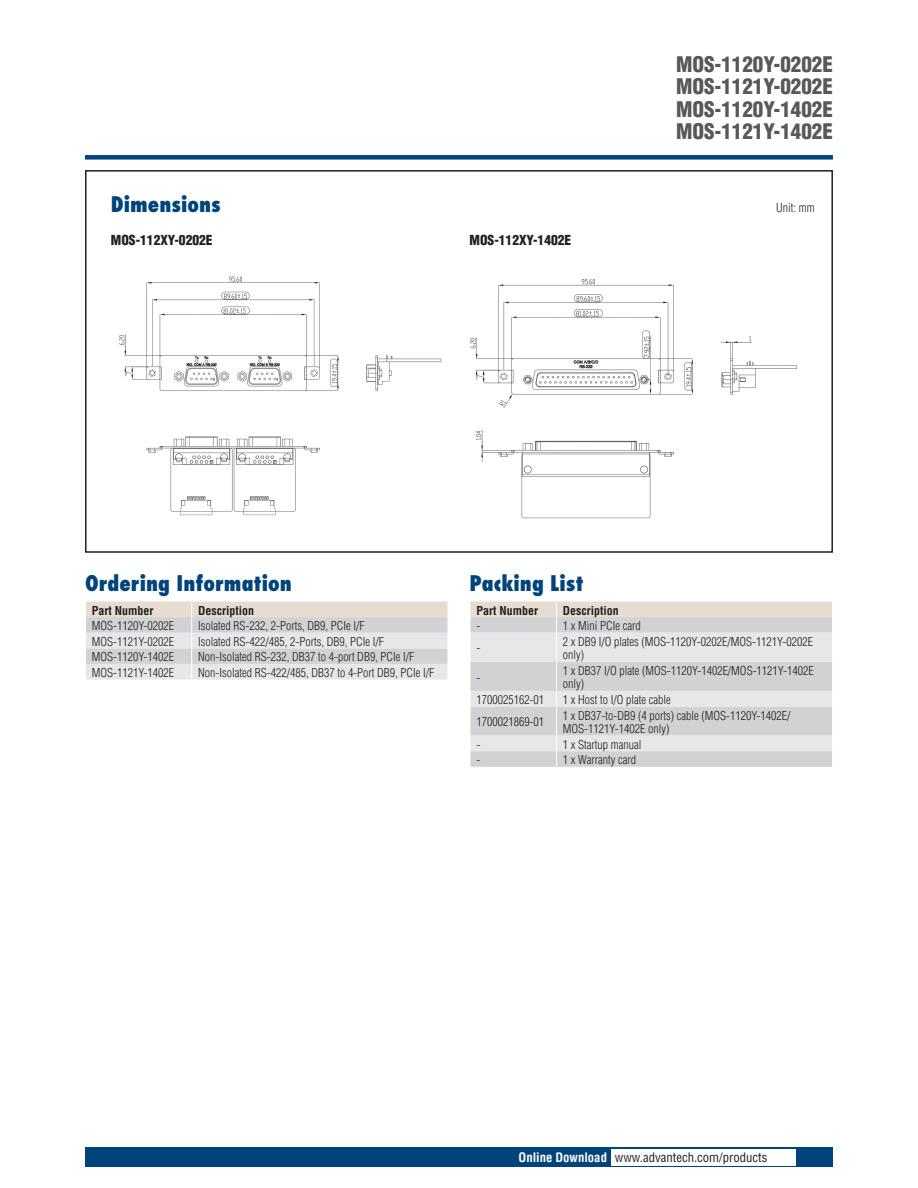
<style>
.page{position:relative;width:918px;height:1188px;background:#fff}
.page>*{position:absolute;margin:0;border:0;box-sizing:border-box;transform-origin:0 0}
.t1{font:900 condensed 21px/22.5px "Helvetica";color:#57585a;text-align:justify}
.t2{font:800 condensed 21px "Futura";color:#00447b}
.t3{font:900 condensed 13.5px "Helvetica";color:#231f20}
.t4{font:condensed 12.75px "Helvetica";color:#231f20}
.t5{font:300 condensed 12px/13.5px "Helvetica";color:#231f20}
.t6{font:700 condensed 12px "Helvetica";color:#231f20}
.s1{font-weight:700;color:#fff}
</style>
<div class="page">
<div style="left:85px;top:155px;width:748px;height:5px;background:#00447b"></div>
<div style="left:85px;top:1147px;width:748px;height:20px;background:#00447b"></div>
<div style="left:611px;top:1149px;width:184px;height:16px;background:#fff"></div>
<div style="left:85px;top:170px;width:748px;height:383px;border:2px solid #231f20"></div>
<svg style="left:86px;top:602px;width:362px;height:78px;background:#dedddc"></svg>
<svg style="left:470px;top:601px;width:362px;height:166px;background:#dbdbdb"></svg>
<img style="left:119px;top:276px;width:323px;height:239px">
<img style="left:470px;top:279px;width:328px;height:240px">
<h1 class="t2" style="left:111px;top:191px;width:111px">Dimensions</h1>
<p class="t3" style="left:111px;top:231px;width:103px">MOS-112XY-0202E</p>
<p class="t3" style="left:470px;top:231px;width:103px">MOS-112XY-1402E</p>
<h1 class="t1" style="left:676px;top:53px;width:158px">MOS-1120Y-0202E MOS-1121Y-0202E MOS-1120Y-1402E MOS-1121Y-1402E</h1>
<p class="t5" style="left:776px;top:201px;width:40px">Unit: mm</p>
<h1 class="t2" style="left:85px;top:570px;width:208px">Ordering Information</h1>
<p class="t6" style="left:92px;top:603px;width:63px">Part Number</p>
<p class="t6" style="left:198px;top:603px;width:57px">Description</p>
<p class="t5" style="left:92px;top:619px;width:84px">MOS-1120Y-0202E</p>
<p class="t5" style="left:198px;top:619px;width:168px">Isolated RS-232, 2-Ports, DB9, PCIe I/F</p>
<p class="t5" style="left:92px;top:635px;width:84px">MOS-1121Y-0202E</p>
<p class="t5" style="left:198px;top:635px;width:187px">Isolated RS-422/485, 2-Ports, DB9, PCIe I/F</p>
<p class="t5" style="left:92px;top:650px;width:84px">MOS-1120Y-1402E</p>
<p class="t5" style="left:198px;top:650px;width:218px">Non-Isolated RS-232, DB37 to 4-port DB9, PCIe I/F</p>
<p class="t5" style="left:92px;top:666px;width:84px">MOS-1121Y-1402E</p>
<p class="t5" style="left:198px;top:666px;width:238px">Non-Isolated RS-422/485, DB37 to 4-Port DB9, PCIe I/F</p>
<h1 class="t2" style="left:470px;top:570px;width:116px">Packing List</h1>
<p class="t6" style="left:476px;top:603px;width:63px">Part Number</p>
<p class="t6" style="left:563px;top:603px;width:57px">Description</p>
<p class="t5" style="left:476px;top:619px;width:5px">-</p>
<p class="t5" style="left:563px;top:619px;width:79px">1 x Mini PCIe card</p>
<p class="t5" style="left:476px;top:641px;width:5px">-</p>
<p class="t5" style="left:563px;top:635px;width:252px">2 x DB9 I/O plates (MOS-1120Y-0202E/MOS-1121Y-0202E only)</p>
<p class="t5" style="left:476px;top:670px;width:5px">-</p>
<p class="t5" style="left:563px;top:664px;width:252px">1 x DB37 I/O plate (MOS-1120Y-1402E/MOS-1121Y-1402E only)</p>
<p class="t5" style="left:476px;top:693px;width:69px">1700025162-01</p>
<p class="t5" style="left:563px;top:693px;width:109px">1 x Host to I/O plate cable</p>
<p class="t5" style="left:476px;top:715px;width:69px">1700021869-01</p>
<p class="t5" style="left:563px;top:708px;width:229px">1 x DB37-to-DB9 (4 ports) cable (MOS-1120Y-1402E/<br>MOS-1121Y-1402E only)</p>
<p class="t5" style="left:476px;top:737px;width:5px">-</p>
<p class="t5" style="left:563px;top:737px;width:80px">1 x Startup manual</p>
<p class="t5" style="left:476px;top:753px;width:5px">-</p>
<p class="t5" style="left:563px;top:753px;width:75px">1 x Warranty card</p>
<p class="t4" style="left:519px;top:1150px;width:250px"><span class="s1">Online Download</span> www.advantech.com/products</p>
</div>
